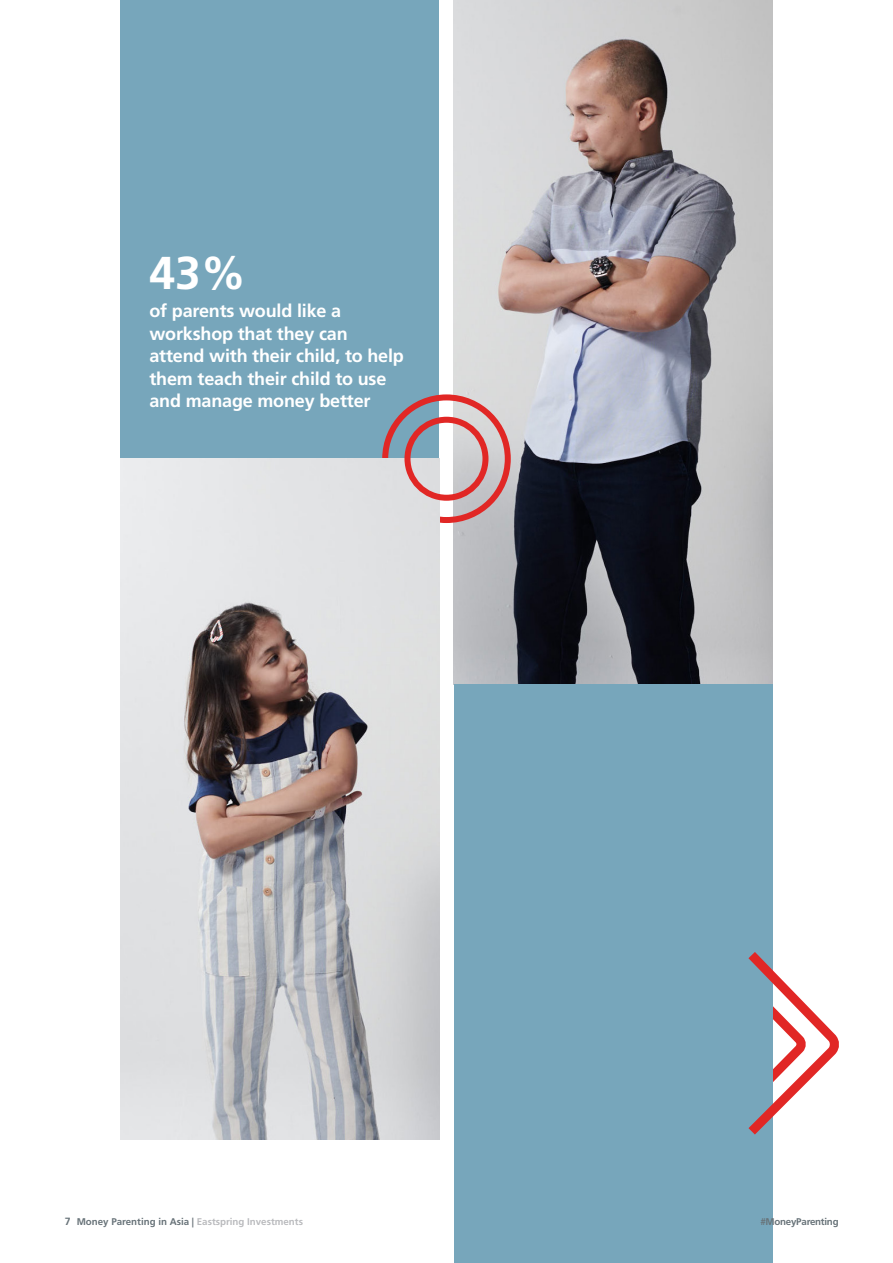
<style>
.page{position:relative;width:893px;height:1263px;background:#fff}
.page>*{position:absolute;margin:0;border:0;box-sizing:border-box;transform-origin:0 0}
.t1{font:700 46.05px "Frutiger LT Std";color:#fff}
.t2{font:700 18px/22.5px "Frutiger LT Std";letter-spacing:-.01em;color:#fff}
.t3{font:700 10.5px "Frutiger LT Std";color:#687379}
.t4{font:700 9.75px "Frutiger LT Std";color:#687379}
.t5{font:700 9.75px "Frutiger LT Std";letter-spacing:-.025em;color:#687379}
.s1{color:#babbbe}
</style>
<div class="page">
<div style="left:121px;top:0;width:318px;height:459px;background:#77a6bb"></div>
<img style="left:454px;top:0;width:318px;height:685px">
<div style="left:382px;top:394px;width:129px;height:129px;border:6px solid #e12725;border-radius:50%"></div>
<div style="left:454px;top:685px;width:318px;height:578px;background:#77a6bb"></div>
<img style="left:121px;top:459px;width:318px;height:681px">
<div style="left:404px;top:417px;width:84px;height:84px;border:6px solid #e12725;border-radius:50%"></div>
<svg style="left:748px;top:942px;width:91px;height:202px"></svg>
<p class="t1" style="left:149px;top:246px;width:99px">43%</p>
<p class="t2" style="left:149px;top:300px;width:256px">of parents would like a workshop that they can attend with their child, to help them teach their child to use and manage money better</p>
<p class="t3" style="left:65px;top:1215px;width:7px">7</p>
<p class="t4" style="left:77px;top:1216px;width:228px">Money Parenting in Asia | <span class="s1">Eastspring Investments</span></p>
<p class="t5" style="left:760px;top:1216px;width:80px">#MoneyParenting</p>
</div>
